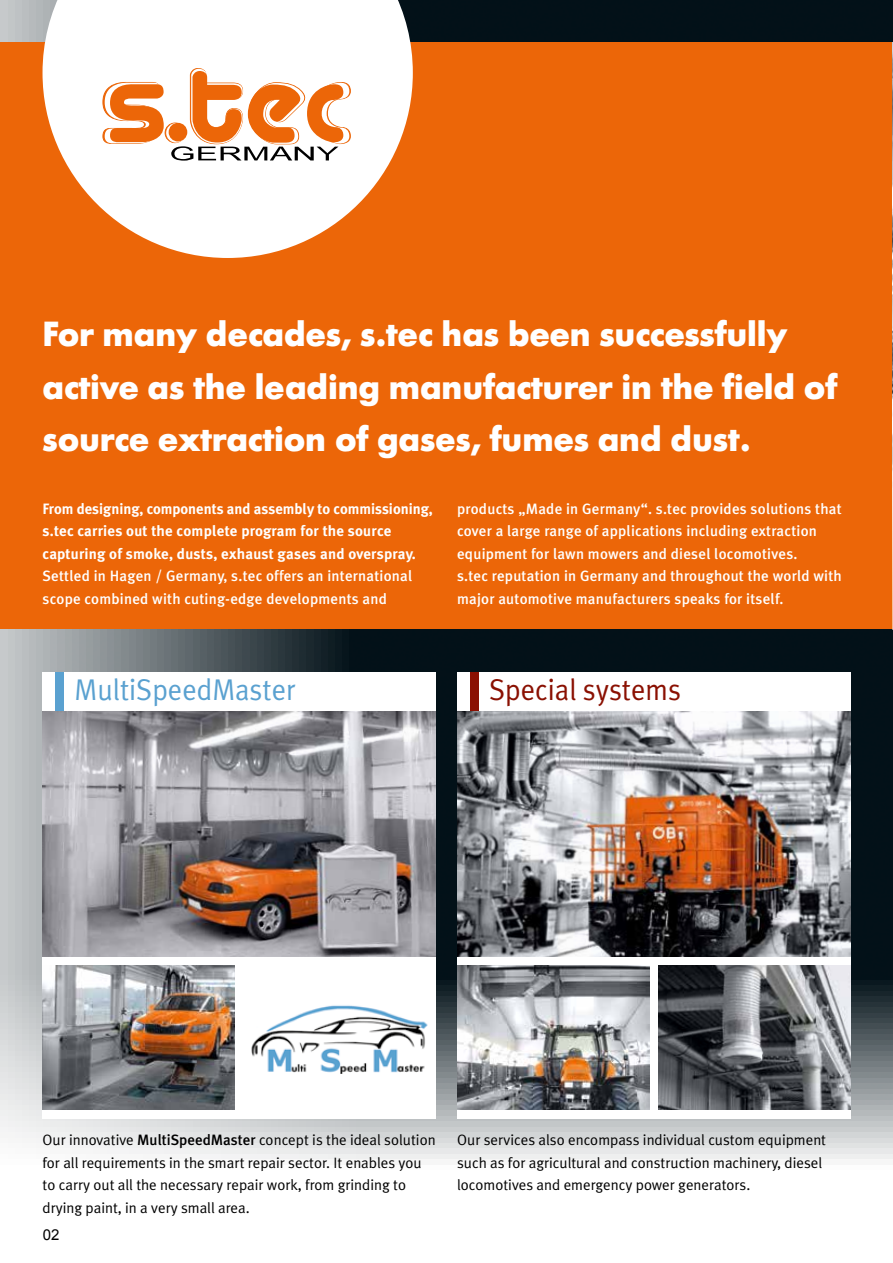
<style>
.page{position:relative;width:893px;height:1263px;background:#fff}
.page>*{position:absolute;margin:0;border:0;box-sizing:border-box;transform-origin:0 0}
.t1{font:700 34.5px/52.5px "Futura BQ";letter-spacing:-.005em;color:#fff}
.t2{font:30px "Meta Plus Normal";color:#5aa1d0;scale:.95 1}
.t3{font:30px "Meta Plus Normal";color:#8a1002;scale:.95 1}
.t4{font:500 15px/22.5px "Meta Plus";letter-spacing:.015em;color:#fff}
.t5{font:15px/22.5px "Meta Plus Normal";color:#000}
.t6{font:700 15px/22.5px "Meta Plus";letter-spacing:.015em;color:#fff}
.t7{font:15px "Arial";color:#000}
.s1{font-family:"Meta Plus";font-weight:500}
</style>
<div class="page">
<img style="left:0;top:0;width:893px;height:1159px">
<div style="left:0;top:43px;width:893px;height:586px;background:#ec6608"></div>
<img style="left:892px;top:43px;width:1px;height:586px">
<svg style="left:43px;top:0;width:370px;height:258px;fill:#fff"></svg>
<div style="left:43px;top:672px;width:393px;height:446px;background:#fff"></div>
<img style="left:43px;top:710px;width:393px;height:247px">
<div style="left:55px;top:672px;width:9px;height:38px;background:#5aa1d0"></div>
<img style="left:43px;top:965px;width:192px;height:145px">
<img style="left:251px;top:1005px;width:177px;height:68px">
<div style="left:457px;top:672px;width:393px;height:446px;background:#fff"></div>
<img style="left:457px;top:710px;width:393px;height:247px">
<img style="left:658px;top:965px;width:192px;height:145px">
<img style="left:457px;top:965px;width:192px;height:145px">
<div style="left:470px;top:672px;width:8px;height:38px;background:#8a1002"></div>
<div style="left:165px;top:123px;width:20px;height:20px;border:1px solid #ec6608;border-radius:50%"></div>
<svg style="left:166px;top:123px;width:20px;height:20px"></svg>
<svg style="left:102px;top:82px;width:62px;height:63px"></svg>
<div style="left:169px;top:123px;width:18px;height:18px;background:#ec6608;border-radius:50%"></div>
<svg style="left:171px;top:68px;width:180px;height:93px"></svg>
<h1 class="t1" style="left:43px;top:308px;width:796px">For many decades, s.tec has been successfully active as the leading manufacturer in the field of source extraction of gases, fumes and dust.</h1>
<p class="t6" style="left:43px;top:497px;width:392px">From designing, components and assembly to commissioning, s.tec carries out the complete program for the source capturing of smoke, dusts, exhaust gases and overspray.</p>
<p class="t4" style="left:43px;top:565px;width:371px">Settled in Hagen / Germany, s.tec offers an international scope combined with cuting-edge developments and</p>
<p class="t4" style="left:457px;top:497px;width:386px">products „Made in Germany“. s.tec provides solutions that cover a large range of applications including extraction equipment for lawn mowers and diesel locomotives.<br>s.tec reputation in Germany and throughout the world with major automotive manufacturers speaks for itself.</p>
<h2 class="t2" style="left:75px;top:672px;width:234px">MultiSpeedMaster</h2>
<h2 class="t3" style="left:489px;top:672px;width:203px">Special systems</h2>
<p class="t5" style="left:43px;top:1128px;width:395px">Our innovative <span class="s1">MultiSpeedMaster</span> concept is the ideal solution for all requirements in the smart repair sector. It enables you to carry out all the necessary repair work, from grinding to drying paint, in a very small area.</p>
<p class="t5" style="left:457px;top:1128px;width:370px">Our services also encompass individual custom equipment such as for agricultural and construction machinery, diesel locomotives and emergency power generators.</p>
<p class="t7" style="left:43px;top:1225px;width:18px">02</p>
</div>
